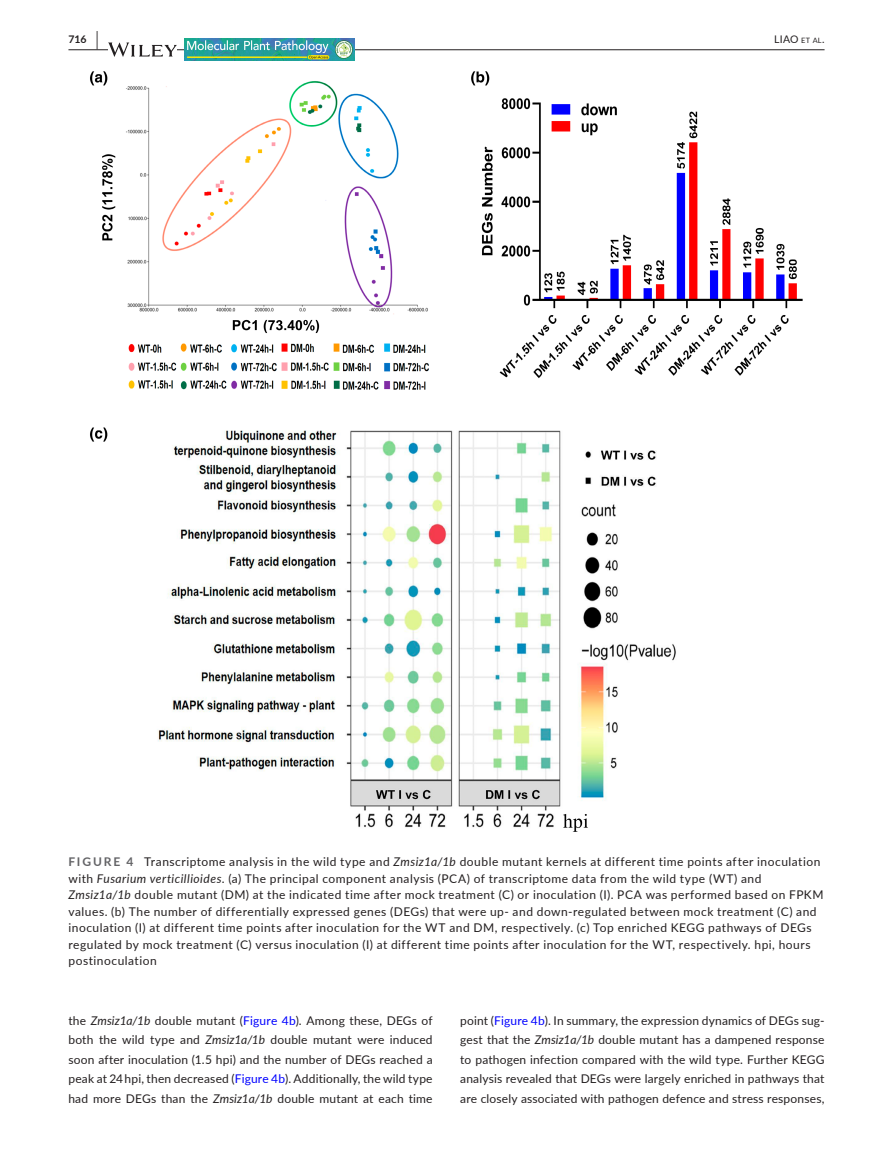
<style>
.page{position:relative;width:893px;height:1174px;background:#fff}
.page>*{position:absolute;margin:0;border:0;box-sizing:border-box;transform-origin:0 0}
.t1{font:12px/19.5px "Lato";letter-spacing:.04em;color:#231f20;text-align:justify}
.t2{font:10.5px "Lato";color:#231f20}
.t3{font:700 10.5px "Lato";color:#231f20}
.s1{font-size:19.5px}
.s2{font-size:7.35px}
.s3{font-weight:700;color:#636366}
.s4{font-style:italic}
.s5{color:#00f}
</style>
<div class="page">
<hr style="left:68px;top:49px;width:756px;height:1px;background:#231f20">
<svg style="left:108px;top:42px;width:69px;height:15px"></svg>
<img style="left:185px;top:39px;width:170px;height:22px">
<img style="left:90px;top:71px;width:713px;height:761px">
<p class="t3" style="left:68px;top:31px;width:31px">716 <span class="s1">|</span></p>
<p class="t2" style="left:774px;top:31px;width:52px">LIAO <span class="s2">et al</span>.</p>
<p class="t1" style="left:68px;top:853px;width:757px;line-height:16.5px;text-align:left"><span class="s3">FIGURE 4</span> Transcriptome analysis in the wild type and <span class="s4">Zmsiz1a/1b</span> double mutant kernels at different time points after inoculation with <span class="s4">Fusarium verticillioides</span>. (a) The principal component analysis (PCA) of transcriptome data from the wild type (WT) and <span class="s4">Zmsiz1a/1b</span> double mutant (DM) at the indicated time after mock treatment (C) or inoculation (I). PCA was performed based on FPKM values. (b) The number of differentially expressed genes (DEGs) that were up- and down-regulated between mock treatment (C) and inoculation (I) at different time points after inoculation for the WT and DM, respectively. (c) Top enriched KEGG pathways of DEGs regulated by mock treatment (C) versus inoculation (I) at different time points after inoculation for the WT, respectively. hpi, hours postinoculation</p>
<p class="t1" style="left:68px;top:1010px;width:366px">the <span class="s4">Zmsiz1a/1b</span> double mutant (<span class="s5">Figure 4b</span>). Among these, DEGs of both the wild type and <span class="s4">Zmsiz1a/1b</span> double mutant were induced soon after inoculation (1.5 hpi) and the number of DEGs reached a peak at 24 hpi, then decreased (<span class="s5">Figure 4b</span>). Additionally, the wild type had more DEGs than the <span class="s4">Zmsiz1a/1b</span> double mutant at each time</p>
<p class="t1" style="left:460px;top:1010px;width:366px">point (<span class="s5">Figure 4b</span>). In summary, the expression dynamics of DEGs sug&shy;gest that the <span class="s4">Zmsiz1a/1b</span> double mutant has a dampened response to pathogen infection compared with the wild type. Further KEGG analysis revealed that DEGs were largely enriched in pathways that are closely associated with pathogen defence and stress responses,</p>
</div>
